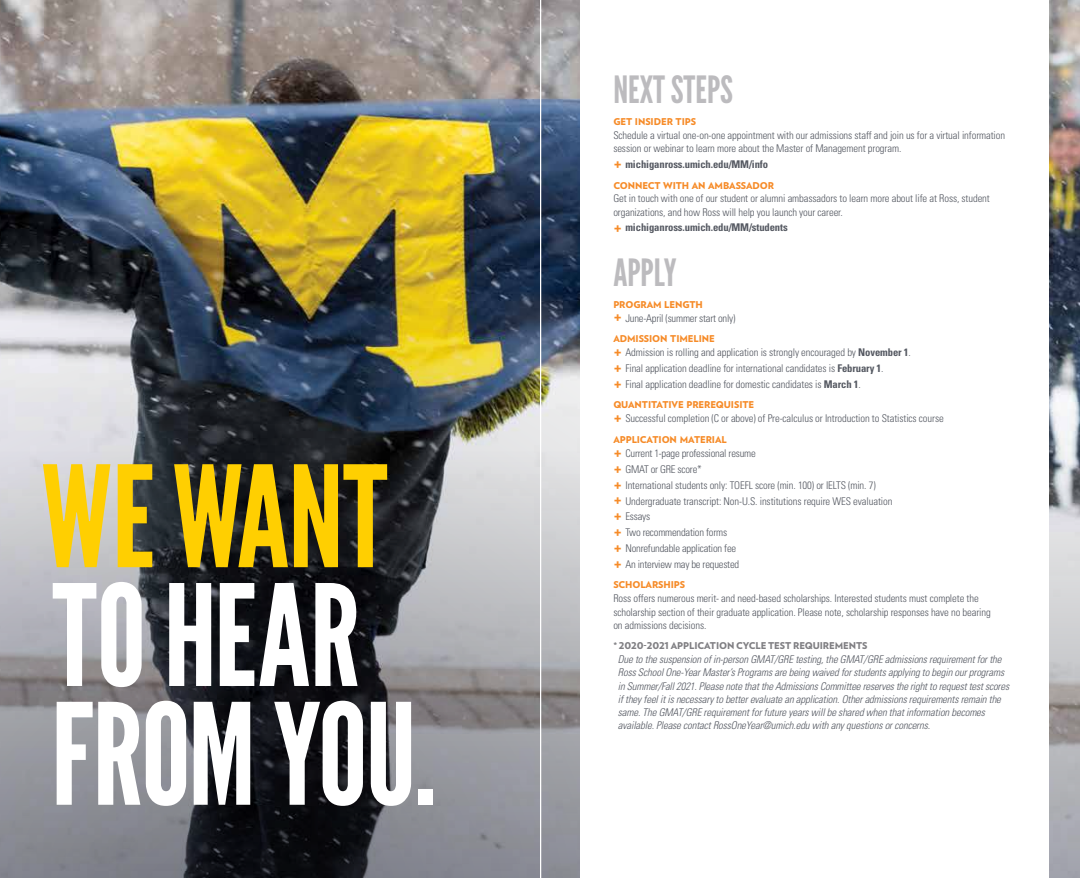
<style>
.page{position:relative;width:1080px;height:878px;background:#fff}
.page>*{position:absolute;margin:0;border:0;box-sizing:border-box;transform-origin:0 0}
.t1{font:140px/118.8px "League Gothic";letter-spacing:-.015em;color:#fff}
.t2{font:140px "League Gothic";letter-spacing:-.005em;color:#ffcf01}
.t3{font:37.5px "League Gothic";color:#bcbbbe}
.t4{font:300 condensed 10.62px/15.9px "Univers";letter-spacing:-.01em;color:#545861}
.t5{font:italic 300 condensed 10.62px/13.1px "Univers";letter-spacing:-.01em;color:#545861}
.t6{font:700 condensed 10.62px "Univers";letter-spacing:-.01em;color:#545861}
.t7{font:900 9.38px "Verlag";letter-spacing:-.01em;color:#f68b28}
.t8{font:900 9.38px "Verlag";letter-spacing:-.01em;color:#807f83}
.s1{font-family:"Verlag";font-stretch:normal;font-size:18.75px;color:#f68b28}
.s2{font-family:"Verlag";font-weight:700;font-stretch:normal;font-size:18.75px;color:#f68b28}
.s3{font-weight:700}
</style>
<div class="page">
<img style="left:0;top:0;width:1080px;height:451px">
<svg style="left:1049px;top:451px;width:31px;height:427px;background:#b7b8bb"></svg>
<img style="left:0;top:192px;width:580px;height:686px">
<div style="left:580px;top:0;width:468px;height:878px;background:#fff"></div>
<hr style="left:540px;top:0;width:1px;height:878px;background:#fff">
<h1 class="t2" style="left:41px;top:434px;width:348px">WE WANT</h1>
<h1 class="t1" style="left:51px;top:577px;width:387px">TO HEAR<br>FROM YOU.</h1>
<h2 class="t3" style="left:613px;top:67px;width:121px">NEXT STEPS</h2>
<p class="t7" style="left:613px;top:114px;width:84px">GET INSIDER TIPS</p>
<p class="t4" style="left:613px;top:129px;width:393px;line-height:13.1px">Schedule a virtual one-on-one appointment with our admissions staff and join us for a virtual information session or webinar to learn more about the Master of Management program.</p>
<p class="t6" style="left:613px;top:157px;width:156px"><span class="s1">+</span> michiganross.umich.edu/MM/info</p>
<p class="t7" style="left:613px;top:177px;width:162px">CONNECT WITH AN AMBASSADOR</p>
<p class="t4" style="left:613px;top:192px;width:378px;line-height:13.1px">Get in touch with one of our student or alumni ambassadors to learn more about life at Ross, student organizations, and how Ross will help you launch your career.</p>
<p class="t6" style="left:613px;top:221px;width:176px"><span class="s1">+</span> michiganross.umich.edu/MM/students</p>
<h2 class="t3" style="left:613px;top:250px;width:65px">APPLY</h2>
<p class="t7" style="left:613px;top:296px;width:91px">PROGRAM LENGTH</p>
<p class="t4" style="left:613px;top:310px;width:124px"><span class="s2">+</span> June-April (summer start only)</p>
<p class="t7" style="left:613px;top:331px;width:103px">ADMISSION TIMELINE</p>
<p class="t4" style="left:613px;top:344px;width:299px"><span class="s2">+</span> Admission is rolling and application is strongly encouraged by <span class="s3">November 1</span>. <span class="s2">+</span> Final application deadline for international candidates is <span class="s3">February 1</span>.<br><span class="s2">+</span> Final application deadline for domestic candidates is <span class="s3">March 1</span>.</p>
<p class="t7" style="left:613px;top:397px;width:142px">QUANTITATIVE PREREQUISITE</p>
<p class="t4" style="left:613px;top:411px;width:332px"><span class="s2">+</span> Successful completion (C or above) of Pre-calculus or Introduction to Statistics course</p>
<p class="t7" style="left:613px;top:432px;width:115px">APPLICATION MATERIAL</p>
<p class="t4" style="left:613px;top:445px;width:281px"><span class="s2">+</span> Current 1-page professional resume<br><span class="s2">+</span> GMAT or GRE score*<br><span class="s2">+</span> International students only: TOEFL score (min. 100) or IELTS (min. 7)<br><span class="s2">+</span> Undergraduate transcript: Non-U.S. institutions require WES evaluation <span class="s2">+</span> Essays<br><span class="s2">+</span> Two recommendation forms<br><span class="s2">+</span> Nonrefundable application fee<br><span class="s2">+</span> An interview may be requested</p>
<p class="t7" style="left:613px;top:577px;width:73px">SCHOLARSHIPS</p>
<p class="t4" style="left:613px;top:592px;width:379px;line-height:13.1px">Ross offers numerous merit- and need-based scholarships. Interested students must complete the scholarship section of their graduate application. Please note, scholarship responses have no bearing on admissions decisions.</p>
<p class="t8" style="left:613px;top:638px;width:256px">* 2020-2021 APPLICATION CYCLE TEST REQUIREMENTS</p>
<p class="t5" style="left:618px;top:653px;width:393px">Due to the suspension of in-person GMAT/GRE testing, the GMAT/GRE admissions requirement for the Ross School One-Year Master’s Programs are being waived for students applying to begin our programs in Summer/Fall 2021. Please note that the Admissions Committee reserves the right to request test scores if they feel it is necessary to better evaluate an application. Other admissions requirements remain the same. The GMAT/GRE requirement for future years will be shared when that information becomes available. Please contact RossOneYear@umich.edu with any questions or concerns.</p>
</div>
